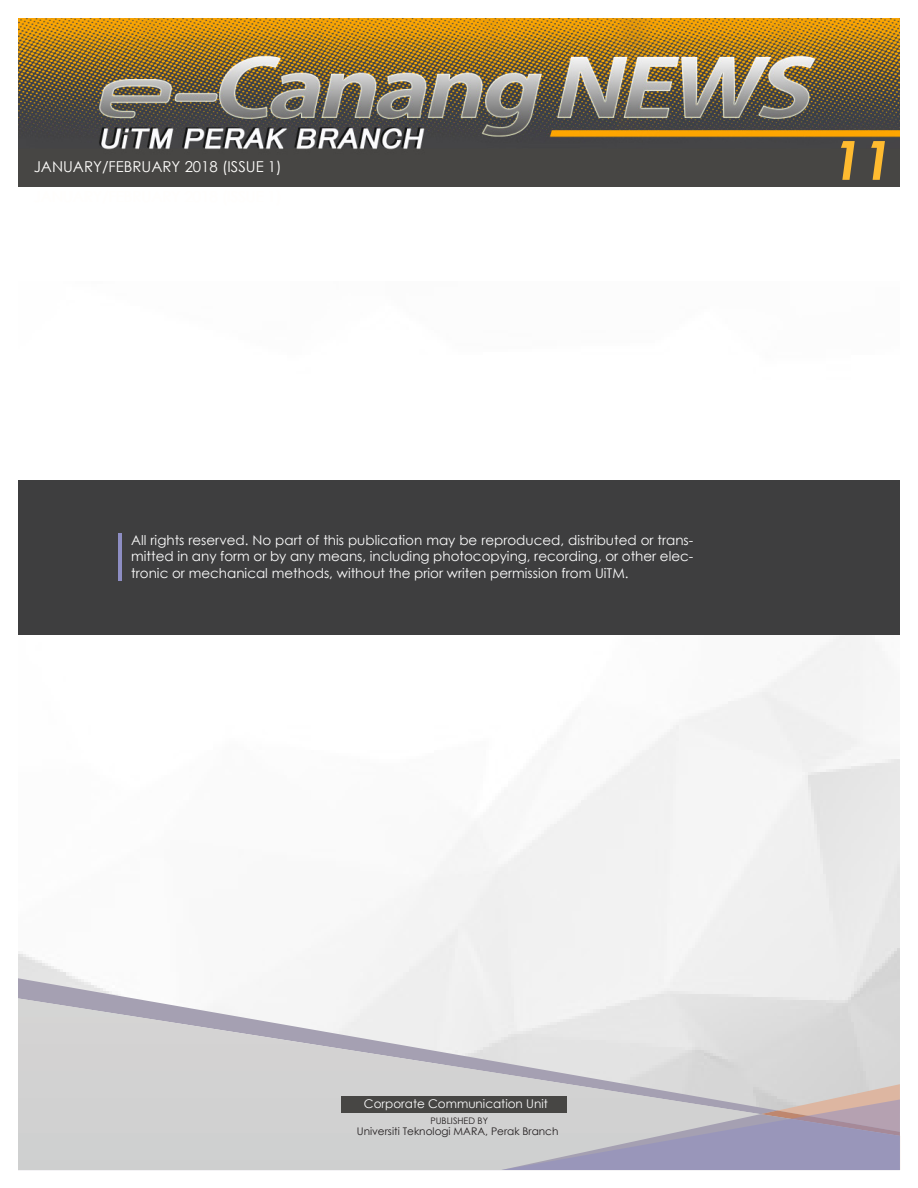
<style>
.page{position:relative;width:918px;height:1188px;background:#fff}
.page>*{position:absolute;margin:0;border:0;box-sizing:border-box;transform-origin:0 0}
.t1{font:italic 700 54px "Century Gothic";color:#ffbb30}
.t2{font:15px "Century Gothic";color:#fffefc}
.t3{font:13.5px/16.2px "Century Gothic";color:#fcfcfc;text-align:justify}
.t4{font:12px "Century Gothic";color:#fcfcfc}
.t5{font:10.5px "Century Gothic";color:#231f20}
.t6{font:9px "Century Gothic";color:#231f20}
</style>
<div class="page">
<img style="left:18px;top:18px;width:882px;height:169px">
<img style="left:18px;top:634px;width:881px;height:344px">
<div style="left:18px;top:480px;width:882px;height:154px;background:#3e3e3f"></div>
<svg style="left:18px;top:978px;width:882px;height:20px;fill:#f1f1f1"></svg>
<svg style="left:18px;top:998px;width:882px;height:172px;background:#d5d5d6"></svg>
<svg style="left:501px;top:1084px;width:399px;height:86px;background:#b7b2c1"></svg>
<div style="left:342px;top:1096px;width:225px;height:17px;background:#474644"></div>
<hr style="left:118px;top:533px;width:3px;height:48px;background:#8d8dc3">
<p class="t2" style="left:34px;top:156px;width:250px">JANUARY/FEBRUARY 2018 (ISSUE 1)</p>
<p class="t3" style="left:131px;top:532px;width:564px">All rights reserved. No part of this publication may be reproduced, distributed or trans&shy;mitted in any form or by any means, including photocopying, recording, or other elec&shy;tronic or mechanical methods, without the prior writen permission from UiTM.</p>
<p class="t1" style="left:832px;top:119px;width:62px">11</p>
<p class="t4" style="left:364px;top:1095px;width:185px">Corporate Communication Unit</p>
<p class="t5" style="left:357px;top:1124px;width:203px">Universiti Teknologi MARA, Perak Branch</p>
<p class="t6" style="left:430px;top:1114px;width:59px">PUBLISHED BY</p>
</div>
